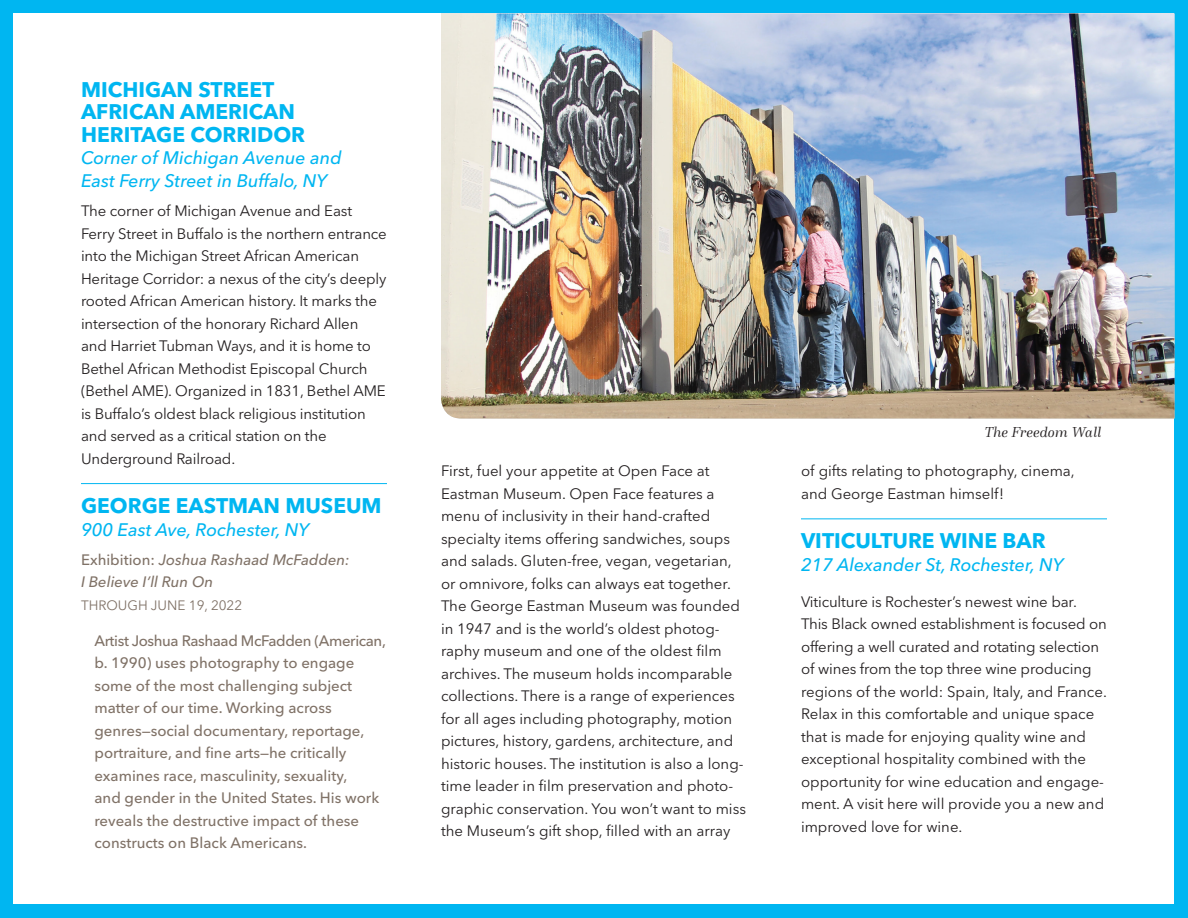
<style>
.page{position:relative;width:1188px;height:918px;background:#00b6f1}
.page>*{position:absolute;margin:0;border:0;box-sizing:border-box;transform-origin:0 0}
.t1{font:700 21px/22.5px "Avenir Next LT Pro";color:#00b6f1}
.t2{font:italic 500 18px/22.5px "Avenir Next LT Pro";color:#00b6f1}
.t3{font:15px/22.5px "Avenir Next LT Pro";color:#231f20}
.t4{font:500 15px/22.5px "Avenir Next LT Pro";color:#807267}
.t5{font:italic 500 15px/22.5px "Avenir Next LT Pro";color:#807267}
.t6{font:italic 15px "Winslow";color:#231f20}
.t7{font:13.5px "Avenir Next LT Pro";color:#807267}
.s1{font-style:normal}
</style>
<div class="page">
<div style="left:14px;top:14px;width:1160px;height:890px;background:#fff"></div>
<hr style="left:81px;top:483px;width:306px;height:1px;background:#00b6f1">
<hr style="left:801px;top:518px;width:306px;height:1px;background:#00b6f1">
<img style="left:441px;top:14px;width:733px;height:404px">
<p class="t1" style="left:81px;top:78px;width:226px">MICHIGAN STREET<br>AFRICAN AMERICAN<br>HERITAGE CORRIDOR</p>
<p class="t2" style="left:81px;top:147px;width:262px">Corner of Michigan Avenue and<br>East Ferry Street in Buffalo, NY</p>
<p class="t3" style="left:81px;top:200px;width:307px">The corner of Michigan Avenue and East Ferry Street in Buffalo is the northern entrance into the Michigan Street African American Heritage Corridor: a nexus of the city’s deeply rooted African American history. It marks the intersection of the honorary Richard Allen and Harriet Tubman Ways, and it is home to Bethel African Methodist Episcopal Church (Bethel AME). Organized in 1831, Bethel AME is Buffalo’s oldest black religious institution and served as a critical station on the Underground Railroad.</p>
<p class="t1" style="left:81px;top:494px;width:302px">GEORGE EASTMAN MUSEUM</p>
<p class="t2" style="left:81px;top:518px;width:229px">900 East Ave, Rochester, NY</p>
<p class="t5" style="left:81px;top:548px;width:270px"><span class="s1">Exhibition:</span> Joshua Rashaad McFadden:<br>I Believe I’ll Run On</p>
<p class="t7" style="left:81px;top:597px;width:163px">THROUGH JUNE 19, 2022</p>
<p class="t4" style="left:94px;top:629px;width:293px">Artist Joshua Rashaad McFadden (American, b. 1990) uses photography to engage some of the most challenging subject matter of our time. Working across genres—social documentary, reportage, portraiture, and fine arts—he critically examines race, masculinity, sexuality,<br>and gender in the United States. His work reveals the destructive impact of these constructs on Black Americans.</p>
<p class="t6" style="left:984px;top:421px;width:119px">The Freedom Wall</p>
<p class="t3" style="left:441px;top:460px;width:307px">First, fuel your appetite at Open Face at Eastman Museum. Open Face features a menu of inclusivity in their hand-crafted specialty items offering sandwiches, soups and salads. Gluten-free, vegan, vegetarian, or omnivore, folks can always eat together.<br>The George Eastman Museum was founded in 1947 and is the world’s oldest photog&shy;raphy museum and one of the oldest film archives. The museum holds incomparable collections. There is a range of experiences for all ages including photography, motion pictures, history, gardens, architecture, and historic houses. The institution is also a long&shy;time leader in film preservation and photo&shy;graphic conservation. You won’t want to miss the Museum’s gift shop, filled with an array</p>
<p class="t3" style="left:801px;top:460px;width:275px">of gifts relating to photography, cinema, and George Eastman himself!</p>
<p class="t1" style="left:801px;top:530px;width:246px">VITICULTURE WINE BAR</p>
<p class="t2" style="left:801px;top:553px;width:264px">217 Alexander St, Rochester, NY</p>
<p class="t3" style="left:801px;top:590px;width:307px">Viticulture is Rochester’s newest wine bar.<br>This Black owned establishment is focused on offering a well curated and rotating selection of wines from the top three wine producing regions of the world: Spain, Italy, and France.<br>Relax in this comfortable and unique space that is made for enjoying quality wine and exceptional hospitality combined with the opportunity for wine education and engage&shy;ment. A visit here will provide you a new and improved love for wine.</p>
</div>
